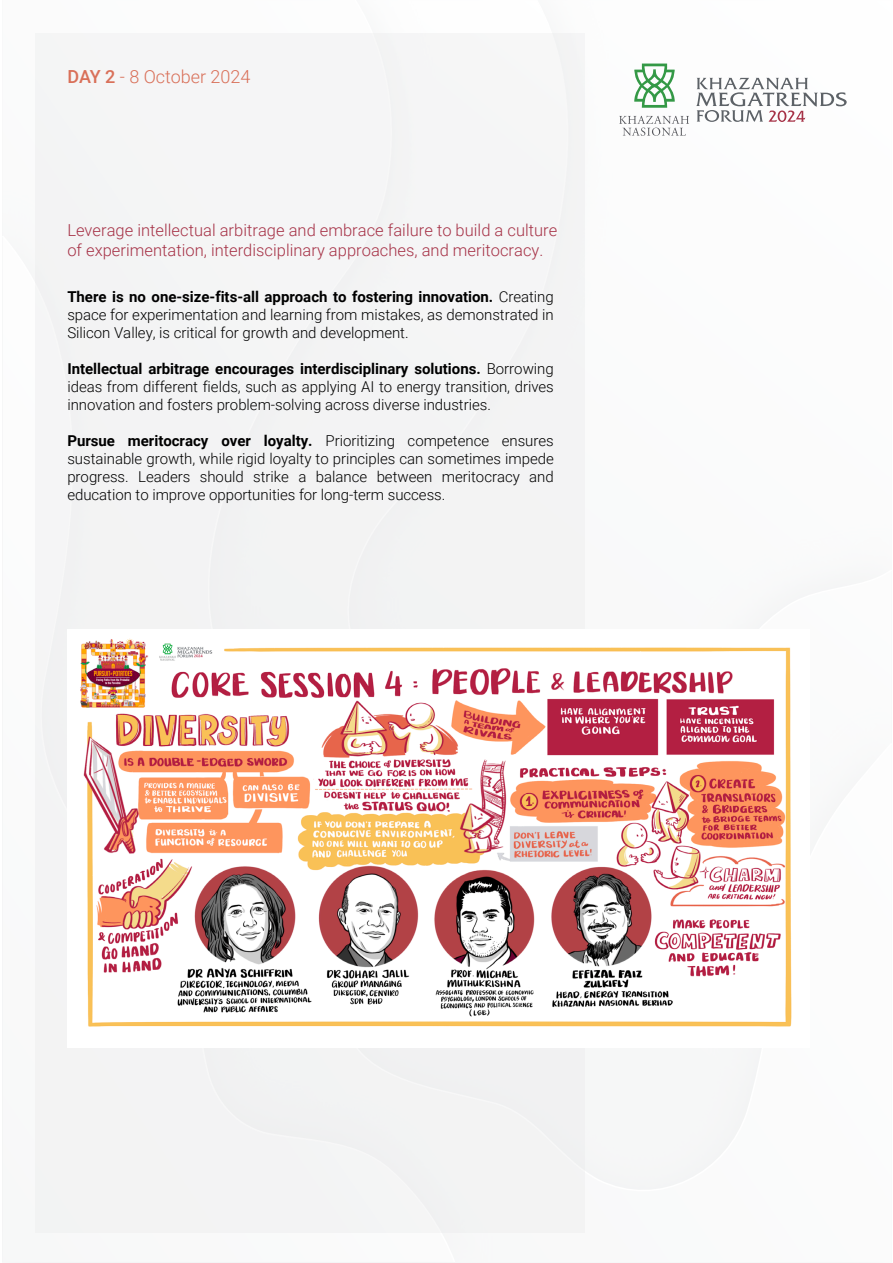
<style>
.page{position:relative;width:893px;height:1263px;background:#fff}
.page>*{position:absolute;margin:0;border:0;box-sizing:border-box;transform-origin:0 0}
.t1{font:300 18px "Roboto";color:#d97059}
.t2{font:300 16.5px/19.8px "Roboto";color:#a63247}
.t3{font:300 15px/18px "Roboto";color:#000;text-align:justify}
.s1{font-weight:500}
.s2{font-weight:700}
</style>
<div class="page">
<svg style="left:696px;top:78px;width:151px;height:44px"></svg>
<svg style="left:634px;top:64px;width:41px;height:44px"></svg>
<svg style="left:619px;top:116px;width:70px;height:20px"></svg>
<div style="left:35px;top:34px;width:550px;height:1199px;background:#f1f1f2"></div>
<img style="left:67px;top:630px;width:725px;height:417px">
<p class="t1" style="left:67px;top:64px;width:185px"><span class="s1">DAY 2</span> - 8 October 2024</p>
<p class="t2" style="left:67px;top:220px;width:492px">Leverage intellectual arbitrage and embrace failure to build a culture of experimentation, interdisciplinary approaches, and meritocracy.</p>
<p class="t3" style="left:67px;top:287px;width:488px"><span class="s2">There is no one-size-fits-all approach to fostering innovation.</span> Creating space for experimentation and learning from mistakes, as demonstrated in Silicon Valley, is critical for growth and development.</p>
<p class="t3" style="left:67px;top:359px;width:488px"><span class="s2">Intellectual arbitrage encourages interdisciplinary solutions.</span> Borrowing ideas from different fields, such as applying AI to energy transition, drives innovation and fosters problem-solving across diverse industries.</p>
<p class="t3" style="left:67px;top:431px;width:488px"><span class="s2">Pursue meritocracy over loyalty.</span> Prioritizing competence ensures sustainable growth, while rigid loyalty to principles can sometimes impede progress. Leaders should strike a balance between meritocracy and education to improve opportunities for long-term success.</p>
</div>
